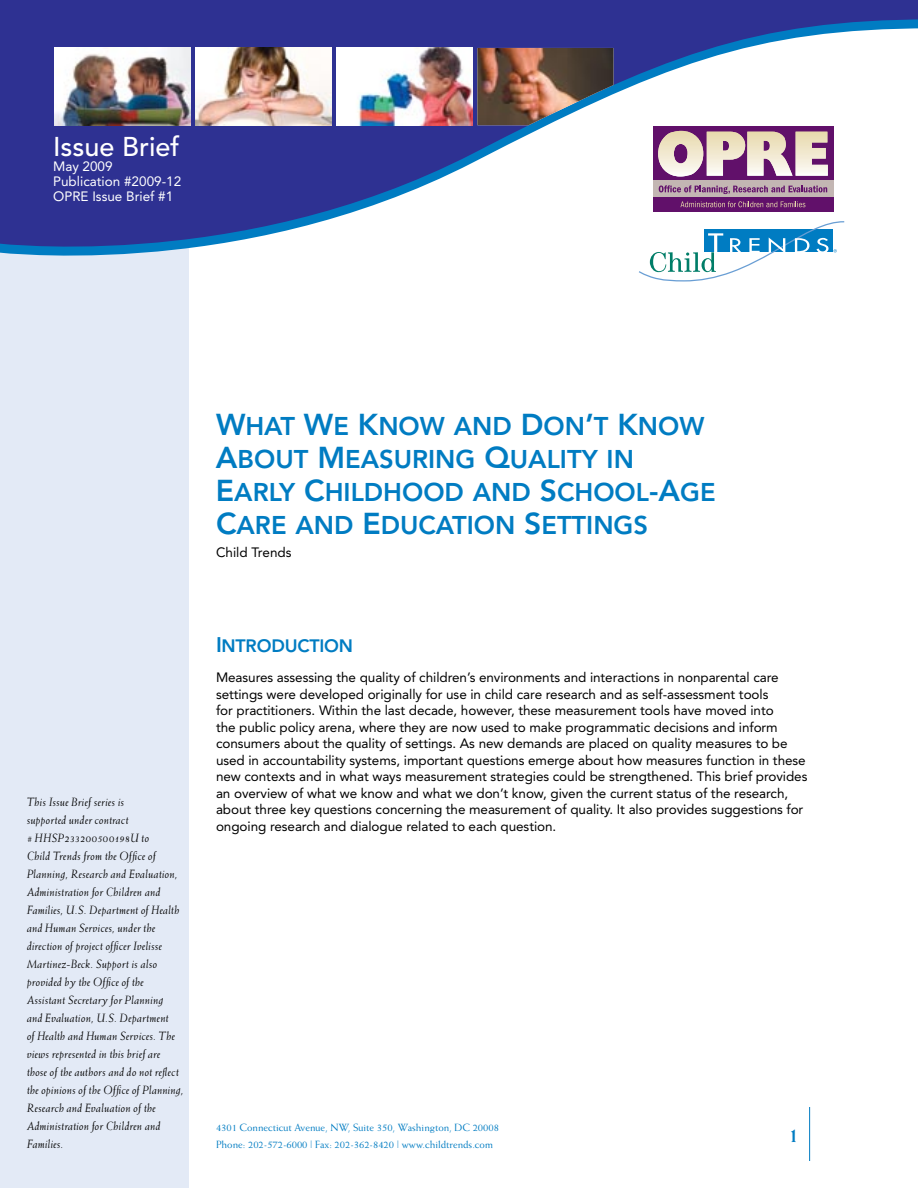
<style>
.page{position:relative;width:918px;height:1188px;background:#fff}
.page>*{position:absolute;margin:0;border:0;box-sizing:border-box;transform-origin:0 0}
.t1{font:500 27px "Avenir";color:#fff}
.t2{font:800 25.5px/33px "Avenir";color:#007cc2}
.t3{font:800 17.85px "Avenir";letter-spacing:-.01em;color:#007cc2}
.t4{font:13.5px/16.5px "Avenir";letter-spacing:-.005em;color:#000}
.t5{font:13.5px/15px "Avenir";color:#fff}
.t6{font:italic 12px/18px "Weiss";letter-spacing:.015em;color:#000}
.t7{font:10.5px/16.5px "Weiss";color:#007cc2}
.s1{font-size:30px}
.s2{font-size:21px}
</style>
<div class="page">
<hr style="left:809px;top:1107px;width:1px;height:54px;background:#007cc2">
<div style="left:0;top:0;width:189px;height:1188px;background:#e3eaf6"></div>
<svg style="left:0;top:0;width:918px;height:256px;fill:#2e3192"></svg>
<img style="left:54px;top:48px;width:136px;height:77px">
<img style="left:336px;top:48px;width:136px;height:77px">
<img style="left:477px;top:48px;width:137px;height:77px">
<img style="left:195px;top:48px;width:136px;height:77px">
<div style="left:653px;top:126px;width:180px;height:85px;background:#61106a"></div>
<div style="left:653px;top:181px;width:180px;height:16px;background:#c3b6b3"></div>
<svg style="left:659px;top:185px;width:168px;height:9px"></svg>
<svg style="left:680px;top:201px;width:125px;height:6px"></svg>
<svg style="left:658px;top:131px;width:170px;height:46px"></svg>
<svg style="left:639px;top:221px;width:205px;height:61px"></svg>
<h1 class="t1" style="left:53px;top:131px;width:128px">Issue Brief</h1>
<p class="t5" style="left:53px;top:159px;width:130px">May 2009<br>Publication #2009-12<br>OPRE Issue Brief #1</p>
<p class="t6" style="left:27px;top:792px;width:158px">This Issue Brief series is<br>supported under contract<br># HHSP233200500198U to<br>Child Trends from the Office of<br>Planning, Research and Evaluation,<br>Administration for Children and<br>Families, U.S. Department of Health and Human Services, under the direction of project officer Ivelisse<br>Martinez-Beck. Support is also provided by the Office of the<br>Assistant Secretary for Planning<br>and Evaluation, U.S. Department<br>of Health and Human Services. The views represented in this brief are those of the authors and do not reflect the opinions of the Office of Planning,<br>Research and Evaluation of the<br>Administration for Children and<br>Families.</p>
<h2 class="t2" style="left:216px;top:409px;width:501px"><span class="s1">W</span>HAT <span class="s1">W</span>E <span class="s1">K</span>NOW AND <span class="s1">D</span>ON<span class="s1">’</span>T <span class="s1">K</span>NOW<br><span class="s1">A</span>BOUT <span class="s1">M</span>EASURING <span class="s1">Q</span>UALITY IN<br><span class="s1">E</span>ARLY <span class="s1">C</span>HILDHOOD AND <span class="s1">S</span>CHOOL<span class="s1">-A</span>GE<br><span class="s1">C</span>ARE AND <span class="s1">E</span>DUCATION <span class="s1">S</span>ETTINGS</h2>
<p class="t4" style="left:216px;top:544px;width:77px">Child Trends</p>
<h3 class="t3" style="left:216px;top:635px;width:139px"><span class="s2">I</span> NTRODUCTION</h3>
<p class="t4" style="left:216px;top:669px;width:593px">Measures assessing the quality of children’s environments and interactions in nonparental care settings were developed originally for use in child care research and as self-assessment tools<br>for practitioners. Within the last decade, however, these measurement tools have moved into<br>the public policy arena, where they are now used to make programmatic decisions and inform consumers about the quality of settings. As new demands are placed on quality measures to be used in accountability systems, important questions emerge about how measures function in these new contexts and in what ways measurement strategies could be strengthened. This brief provides an overview of what we know and what we don’t know, given the current status of the research, about three key questions concerning the measurement of quality. It also provides suggestions for ongoing research and dialogue related to each question.</p>
<p class="t7" style="left:216px;top:1119px;width:284px">4301 Connecticut Avenue, NW, Suite 350, Washington, DC 20008<br>Phone: 202-572-6000 | Fax: 202-362-8420 | www.childtrends.com</p>
</div>
